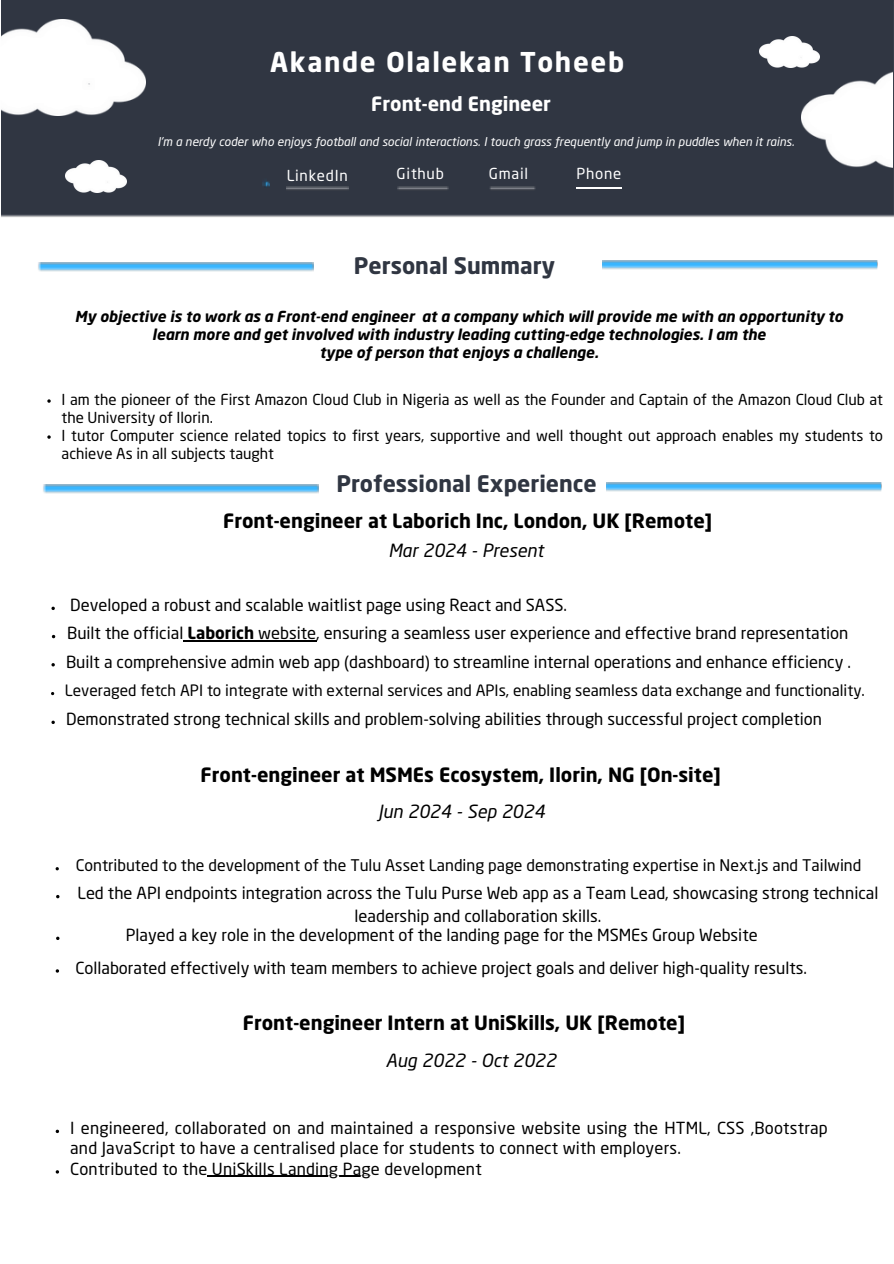
<style>
.page{position:relative;width:894px;height:1264px;background:#fff}
.page>*{position:absolute;margin:0;border:0;box-sizing:border-box;transform-origin:0 0}
.t1{font:700 27px "Neo Sans Pro";letter-spacing:.06em;color:#fff}
.t2{font:700 22.5px "Neo Sans Pro";color:#303642}
.t3{font:700 19.5px "Neo Sans Pro";color:#000}
.t4{font:700 19.5px "Neo Sans Pro";color:#fff}
.t5{font:italic 18px "Neo Sans Pro";color:#000}
.t6{font:16.5px/20.2px "Neo Sans Pro";color:#000}
.t7{font:15.9px "Neo Sans Pro";color:#000}
.t8{font:15.45px "Neo Sans Pro";color:#000}
.t9{font:15px/18px "Neo Sans Pro";color:#000}
.t10{font:italic 700 15px/18px "Neo Sans Pro";color:#000;text-align:center}
.t11{font:15px "Neo Sans Pro";letter-spacing:.05em;color:#fff}
.t12{font:italic 12px "Neo Sans Pro";color:#fff}
.s1{font-weight:700}
</style>
<div class="page">
<div style="left:2px;top:0;width:891px;height:217px;background:#303642"></div>
<img style="left:489px;top:186px;width:46px;height:4px">
<img style="left:397px;top:186px;width:51px;height:4px">
<svg style="left:262px;top:179px;width:8px;height:9px"></svg>
<img style="left:287px;top:186px;width:61px;height:4px">
<img style="left:1px;top:19px;width:144px;height:96px">
<hr style="left:576px;top:187px;width:46px;height:1px;background:#fff">
<img style="left:801px;top:72px;width:91px;height:95px">
<img style="left:758px;top:36px;width:61px;height:32px">
<img style="left:65px;top:161px;width:61px;height:31px">
<svg style="left:47px;top:399px;width:4px;height:4px"></svg>
<svg style="left:47px;top:435px;width:4px;height:4px"></svg>
<hr style="left:207px;top:1175px;width:164px;height:1px;background:#000">
<img style="left:602px;top:260px;width:276px;height:9px">
<img style="left:38px;top:262px;width:276px;height:9px">
<img style="left:606px;top:482px;width:276px;height:9px">
<img style="left:43px;top:484px;width:275px;height:9px">
<svg style="left:51px;top:606px;width:4px;height:4px"></svg>
<hr style="left:187px;top:640px;width:67px;height:1px;background:#000">
<hr style="left:254px;top:640px;width:62px;height:1px;background:#000">
<svg style="left:51px;top:663px;width:4px;height:3px"></svg>
<svg style="left:51px;top:720px;width:4px;height:4px"></svg>
<p class="t1" style="left:270px;top:52px;width:355px">Akande Olalekan Toheeb</p>
<p class="t4" style="left:371px;top:96px;width:181px">Front-end Engineer</p>
<h2 class="t12" style="left:157px;top:137px;width:638px">I'm a nerdy coder who enjoys football and social interactions. I touch grass frequently and jump in puddles when it rains.</h2>
<p class="t11" style="left:287px;top:170px;width:63px">LinkedIn</p>
<h6 class="t11" style="left:396px;top:168px;width:49px">Github</h6>
<p class="t11" style="left:489px;top:168px;width:41px">Gmail</p>
<h6 class="t11" style="left:576px;top:168px;width:46px">Phone</h6>
<p class="t2" style="left:354px;top:256px;width:202px">Personal Summary</p>
<p class="t10" style="left:75px;top:308px;width:769px">My objective is to work as a Front-end engineer at a company which will provide me with an opportunity to learn more and get involved with industry leading cutting-edge technologies. I am the<br>type of person that enjoys a challenge.</p>
<p class="t9" style="left:62px;top:392px;width:822px">I am the pioneer of the First Amazon Cloud Club in Nigeria as well as the Founder and Captain of the Amazon Cloud Club at the University of Ilorin.</p>
<h6 class="t9" style="left:62px;top:428px;width:822px">I tutor Computer science related topics to first years, supportive and well thought out approach enables my students to achieve As in all subjects taught</h6>
<p class="t2" style="left:336px;top:475px;width:262px">Professional Experience</p>
<p class="t3" style="left:223px;top:513px;width:490px">Front-engineer at Laborich Inc, London, UK [Remote]</p>
<p class="t5" style="left:388px;top:543px;width:156px">Mar 2024 - Present</p>
<p class="t6" style="left:70px;top:596px;width:498px">Developed a robust and scalable waitlist page using React and SASS.</p>
<p class="t6" style="left:67px;top:625px;width:782px">Built the official <span class="s1">Laborich</span> website, ensuring a seamless user experience and effective brand representation</p>
<h3 class="t6" style="left:66px;top:653px;width:786px">Built a comprehensive admin web app (dashboard) to streamline internal operations and enhance efficiency .</h3>
<h4 class="t8" style="left:65px;top:684px;width:801px">Leveraged fetch API to integrate with external services and APIs, enabling seamless data exchange and functionality.</h4>
<p class="t6" style="left:66px;top:710px;width:757px">Demonstrated strong technical skills and problem-solving abilities through successful project completion</p>
<p class="t3" style="left:200px;top:767px;width:521px">Front-engineer at MSMEs Ecosystem, Ilorin, NG [On-site]</p>
<p class="t5" style="left:378px;top:804px;width:168px">Jun 2024 - Sep 2024</p>
<p class="t7" style="left:76px;top:859px;width:786px">Contributed to the development of the Tulu Asset Landing page demonstrating expertise in Next.js and Tailwind</p>
<h3 class="t6" style="left:77px;top:883px;width:802px;line-height:22.5px;text-align:center">Led the API endpoints integration across the Tulu Purse Web app as a Team Lead, showcasing strong technical leadership and collaboration skills.</h3>
<h4 class="t6" style="left:75px;top:959px;width:733px">Collaborated effectively with team members to achieve project goals and deliver high-quality results.</h4>
<p class="t6" style="left:126px;top:926px;width:633px">Played a key role in the development of the landing page for the MSMEs Group Website</p>
<p class="t3" style="left:243px;top:1014px;width:443px">Front-engineer Intern at UniSkills, UK [Remote]</p>
<p class="t5" style="left:386px;top:1052px;width:172px">Aug 2022 - Oct 2022</p>
<p class="t6" style="left:70px;top:1119px;width:759px">I engineered, collaborated on and maintained a responsive website using the HTML, CSS ,Bootstrap and JavaScript to have a centralised place for students to connect with employers.</p>
<p class="t6" style="left:70px;top:1160px;width:413px">Contributed to the UniSkills Landing Page development</p>
</div>
